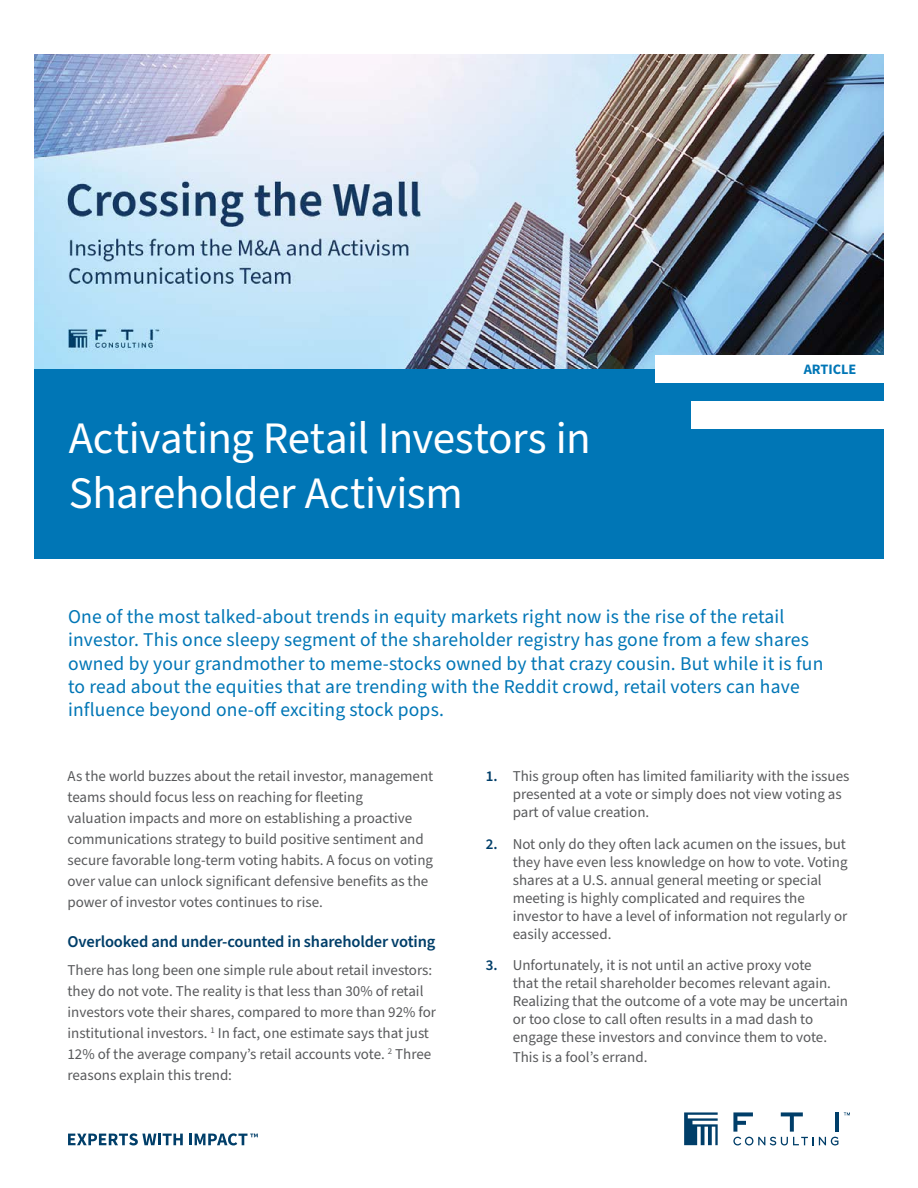
<style>
.page{position:relative;width:918px;height:1188px;background:#fff}
.page>*{position:absolute;margin:0;border:0;box-sizing:border-box;transform-origin:0 0}
.t1{font:45px/55.5px "Source Sans Pro";letter-spacing:-.01em;color:#fff}
.t2{font:19.5px/23.4px "Source Sans Pro";letter-spacing:.01em;color:#0076b6}
.t3{font:600 16.5px "Source Sans Pro";letter-spacing:-.01em;color:#003e69}
.t4{font:15px/21px "Source Sans Pro";color:#58595b}
.t5{font:14.4px "Source Sans Variable";color:#0076b6}
.s1{font-weight:600;color:#003e69}
</style>
<div class="page">
<img style="left:34px;top:54px;width:850px;height:315px">
<div style="left:34px;top:369px;width:850px;height:189px;background:#0076b6"></div>
<div style="left:655px;top:355px;width:229px;height:28px;background:#fff"></div>
<div style="left:691px;top:401px;width:193px;height:27px;background:#fff"></div>
<svg style="left:68px;top:1133px;width:115px;height:12px"></svg>
<svg style="left:189px;top:1133px;width:69px;height:12px"></svg>
<svg style="left:684px;top:1112px;width:34px;height:33px"></svg>
<svg style="left:844px;top:1112px;width:6px;height:3px"></svg>
<hr style="left:835px;top:1112px;width:4px;height:20px;background:#003e69">
<svg style="left:733px;top:1112px;width:105px;height:33px"></svg>
<h1 class="t1" style="left:69px;top:412px;width:523px">Activating Retail Investors in<br>Shareholder Activism</h1>
<p class="t5" style="left:804px;top:360px;width:54px">ARTICLE</p>
<p class="t2" style="left:68px;top:605px;width:757px">One of the most talked-about trends in equity markets right now is the rise of the retail investor. This once sleepy segment of the shareholder registry has gone from a few shares owned by your grandmother to meme-stocks owned by that crazy cousin. But while it is fun to read about the equities that are trending with the Reddit crowd, retail voters can have influence beyond one-off exciting stock pops.</p>
<p class="t4" style="left:68px;top:766px;width:367px">As the world buzzes about the retail investor, management teams should focus less on reaching for fleeting<br>valuation impacts and more on establishing a proactive communications strategy to build positive sentiment and secure favorable long-term voting habits. A focus on voting over value can unlock significant defensive benefits as the power of investor votes continues to rise.</p>
<p class="t3" style="left:68px;top:931px;width:369px">Overlooked and under-counted in shareholder voting</p>
<p class="t4" style="left:68px;top:960px;width:370px">There has long been one simple rule about retail investors: they do not vote. The reality is that less than 30% of retail investors vote their shares, compared to more than 92% for institutional investors. <sup>1</sup> In fact, one estimate says that just 12% of the average company’s retail accounts vote. <sup>2</sup> Three reasons explain this trend:</p>
<p class="t4" style="left:513px;top:768px;width:338px;line-height:18px;text-indent:-27px"><span class="s1">1.</span> This group often has limited familiarity with the issues presented at a vote or simply does not view voting as part of value creation.</p>
<p class="t4" style="left:513px;top:835px;width:336px;line-height:18px;text-indent:-27px"><span class="s1">2.</span> Not only do they often lack acumen on the issues, but they have even less knowledge on how to vote. Voting shares at a U.S. annual general meeting or special meeting is highly complicated and requires the investor to have a level of information not regularly or easily accessed.</p>
<p class="t4" style="left:513px;top:957px;width:337px;line-height:18px;text-indent:-27px"><span class="s1">3.</span> Unfortunately, it is not until an active proxy vote<br>that the retail shareholder becomes relevant again.<br>Realizing that the outcome of a vote may be uncertain or too close to call often results in a mad dash to engage these investors and convince them to vote.</p>
<p class="t4" style="left:513px;top:1047px;width:136px">This is a fool’s errand.</p>
</div>
